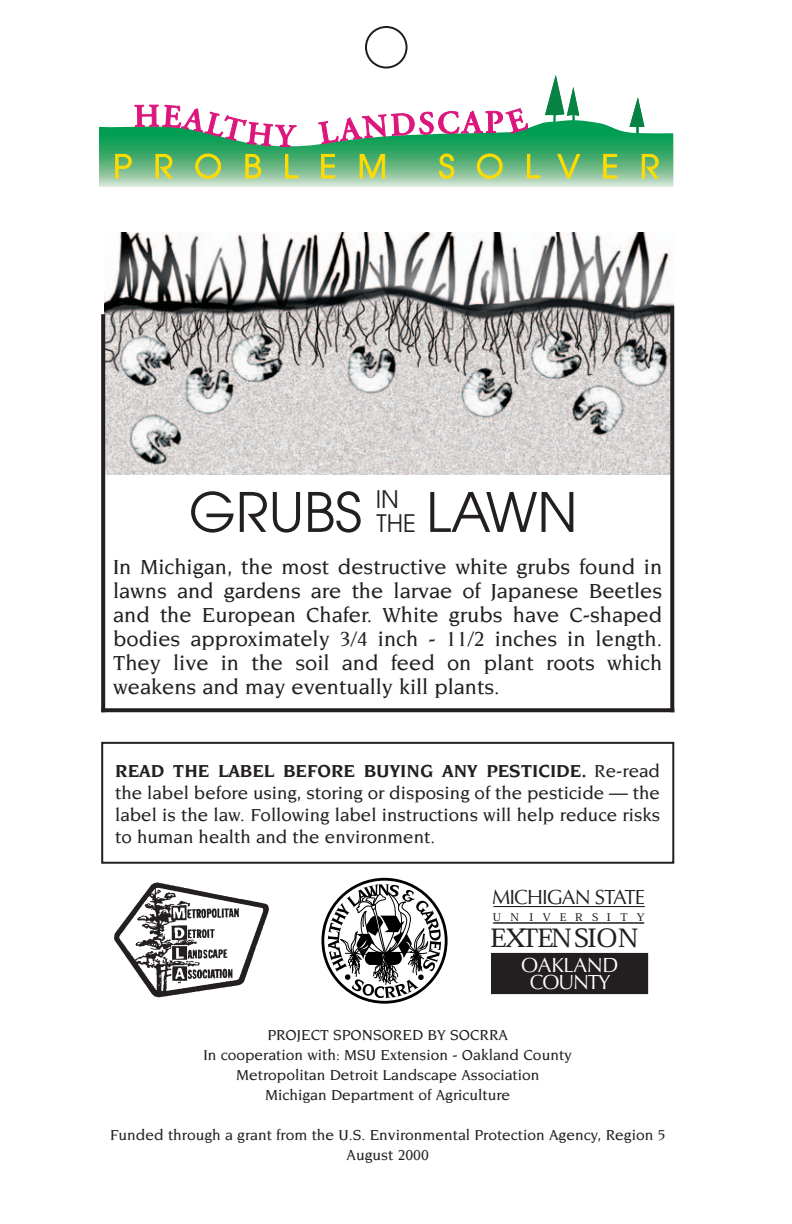
<style>
.page{position:relative;width:792px;height:1224px;background:#fff}
.page>*{position:absolute;margin:0;border:0;box-sizing:border-box;transform-origin:0 0}
.t1{font:54px "Avant Garde";color:#231f20}
.t2{font:26px "Trajan";letter-spacing:-.07em;color:#231f20}
.t3{font:24px/24px "Avant Garde";color:#231f20}
.t4{font:500 22px/24px "Novarese";color:#231f20;text-align:justify}
.t5{font:20.6px "Optima";letter-spacing:-.045em;color:#231f20}
.t6{font:20.6px "Optima";letter-spacing:-.015em;color:#fff}
.t7{font:500 18.8px/22px "Novarese";color:#231f20;text-align:justify}
.t8{font:500 15.6px/20px "Novarese";color:#231f20;text-align:center}
.t9{font:11px "Trajan";letter-spacing:.79em;color:#231f20}
.s1{font-weight:700}
</style>
<div class="page">
<img style="left:104px;top:233px;width:570px;height:241px">
<div style="left:365px;top:26px;width:43px;height:43px;border:2px solid #231f20;border-radius:50%"></div>
<svg style="left:101px;top:314px;width:4px;height:394px;background:#2d292a"></svg>
<svg style="left:101px;top:708px;width:569px;height:4px;background:#302c2d"></svg>
<svg style="left:670px;top:306px;width:4px;height:406px;background:#312d2e"></svg>
<div style="left:101px;top:742px;width:573px;height:122px;border:2px solid #231f20"></div>
<div style="left:322px;top:878px;width:126px;height:125px;border:3px solid #000;border-radius:50%"></div>
<svg style="left:328px;top:884px;width:113px;height:114px"></svg>
<img style="left:114px;top:882px;width:155px;height:116px">
<div style="left:491px;top:953px;width:157px;height:41px;background:#231f20"></div>
<hr style="left:494px;top:906px;width:151px;height:1px;background:#231f20">
<hr style="left:493px;top:923px;width:151px;height:1px;background:#231f20">
<hr style="left:99px;top:185px;width:574px;height:2px;background:#dceadd">
<hr style="left:99px;top:183px;width:574px;height:2px;background:#cde3d1">
<hr style="left:99px;top:181px;width:574px;height:2px;background:#c0dcc5">
<hr style="left:99px;top:179px;width:574px;height:2px;background:#b2d5ba">
<hr style="left:99px;top:177px;width:574px;height:2px;background:#a7cfaf">
<hr style="left:99px;top:175px;width:574px;height:2px;background:#9ac9a6">
<hr style="left:99px;top:173px;width:574px;height:2px;background:#90c59e">
<hr style="left:99px;top:171px;width:574px;height:2px;background:#85c095">
<hr style="left:99px;top:169px;width:574px;height:2px;background:#7cbd8f">
<hr style="left:99px;top:167px;width:574px;height:2px;background:#71b988">
<hr style="left:99px;top:165px;width:574px;height:2px;background:#69b683">
<hr style="left:99px;top:163px;width:574px;height:2px;background:#62b37d">
<hr style="left:99px;top:161px;width:574px;height:2px;background:#59b078">
<hr style="left:99px;top:159px;width:574px;height:2px;background:#51ad73">
<hr style="left:99px;top:157px;width:574px;height:2px;background:#45ab6e">
<hr style="left:99px;top:155px;width:574px;height:2px;background:#3ea96b">
<hr style="left:99px;top:153px;width:574px;height:2px;background:#39a767">
<hr style="left:99px;top:151px;width:574px;height:2px;background:#31a664">
<hr style="left:99px;top:149px;width:574px;height:2px;background:#28a561">
<hr style="left:99px;top:147px;width:574px;height:2px;background:#20a45f">
<hr style="left:99px;top:145px;width:574px;height:2px;background:#22a35c">
<hr style="left:99px;top:143px;width:574px;height:2px;background:#19a15a">
<hr style="left:99px;top:141px;width:574px;height:2px;background:#13a158">
<hr style="left:99px;top:139px;width:574px;height:2px;background:#0fa057">
<hr style="left:99px;top:137px;width:574px;height:2px;background:#089f56">
<hr style="left:99px;top:135px;width:574px;height:2px;background:#049f55">
<hr style="left:99px;top:133px;width:574px;height:2px;background:#009e54">
<hr style="left:99px;top:131px;width:574px;height:2px;background:#009e53">
<hr style="left:99px;top:129px;width:574px;height:2px;background:#009e52">
<hr style="left:99px;top:127px;width:574px;height:2px;background:#009d52">
<hr style="left:99px;top:125px;width:574px;height:2px;background:#009d52">
<hr style="left:99px;top:123px;width:574px;height:2px;background:#009d51">
<hr style="left:99px;top:121px;width:574px;height:2px;background:#009d51">
<hr style="left:99px;top:119px;width:574px;height:2px;background:#009d50">
<hr style="left:99px;top:117px;width:574px;height:2px;background:#009d50">
<hr style="left:99px;top:115px;width:574px;height:2px;background:#009d50">
<hr style="left:99px;top:113px;width:574px;height:2px;background:#009c50">
<hr style="left:99px;top:111px;width:574px;height:2px;background:#009c50">
<hr style="left:99px;top:109px;width:574px;height:2px;background:#009c50">
<hr style="left:99px;top:107px;width:574px;height:2px;background:#009c50">
<hr style="left:99px;top:105px;width:574px;height:2px;background:#009c50">
<hr style="left:99px;top:103px;width:574px;height:2px;background:#009c50">
<hr style="left:99px;top:101px;width:574px;height:2px;background:#009c50">
<hr style="left:99px;top:99px;width:574px;height:2px;background:#009c50">
<svg style="left:321px;top:154px;width:14px;height:24px"></svg>
<svg style="left:360px;top:154px;width:25px;height:24px"></svg>
<svg style="left:439px;top:154px;width:15px;height:25px"></svg>
<svg style="left:477px;top:154px;width:26px;height:25px"></svg>
<svg style="left:527px;top:154px;width:13px;height:24px"></svg>
<svg style="left:557px;top:154px;width:23px;height:24px"></svg>
<svg style="left:603px;top:154px;width:14px;height:24px"></svg>
<svg style="left:642px;top:154px;width:17px;height:24px"></svg>
<svg style="left:545px;top:75px;width:34px;height:46px"></svg>
<svg style="left:630px;top:97px;width:15px;height:36px"></svg>
<svg style="left:115px;top:99px;width:183px;height:80px"></svg>
<svg style="left:318px;top:99px;width:210px;height:46px"></svg>
<p class="t1" style="left:189px;top:480px;width:175px">GRUBS</p>
<p class="t3" style="left:376px;top:487px;width:42px">IN<br>THE</p>
<p class="t1" style="left:426px;top:480px;width:153px">LAWN</p>
<p class="t4" style="left:113px;top:554px;width:551px">In Michigan, the most destructive white grubs found in lawns and gardens are the larvae of Japanese Beetles and the European Chafer. White grubs have C-shaped bodies approximately 3/4 inch - 11/2 inches in length.<br>They live in the soil and feed on plant roots which weakens and may eventually kill plants.</p>
<p class="t7" style="left:115px;top:760px;width:546px"><span class="s1">READ THE LABEL BEFORE BUYING ANY PESTICIDE.</span> Re-read the label before using, storing or disposing of the pesticide — the label is the law. Following label instructions will help reduce risks to human health and the environment.</p>
<p class="t5" style="left:492px;top:885px;width:155px">MICHIGAN STATE</p>
<p class="t9" style="left:493px;top:911px;width:153px">UNIVERSITY</p>
<p class="t2" style="left:491px;top:924px;width:154px">EXTENSION</p>
<p class="t6" style="left:521px;top:953px;width:99px">OAKLAND</p>
<p class="t6" style="left:530px;top:970px;width:82px">COUNTY</p>
<p class="t8" style="left:203px;top:1025px;width:370px">PROJECT SPONSORED BY SOCRRA<br>In cooperation with: MSU Extension - Oakland County Metropolitan Detroit Landscape Association Michigan Department of Agriculture</p>
<p class="t8" style="left:110px;top:1125px;width:557px">Funded through a grant from the U.S. Environmental Protection Agency, Region 5<br>August 2000</p>
</div>
